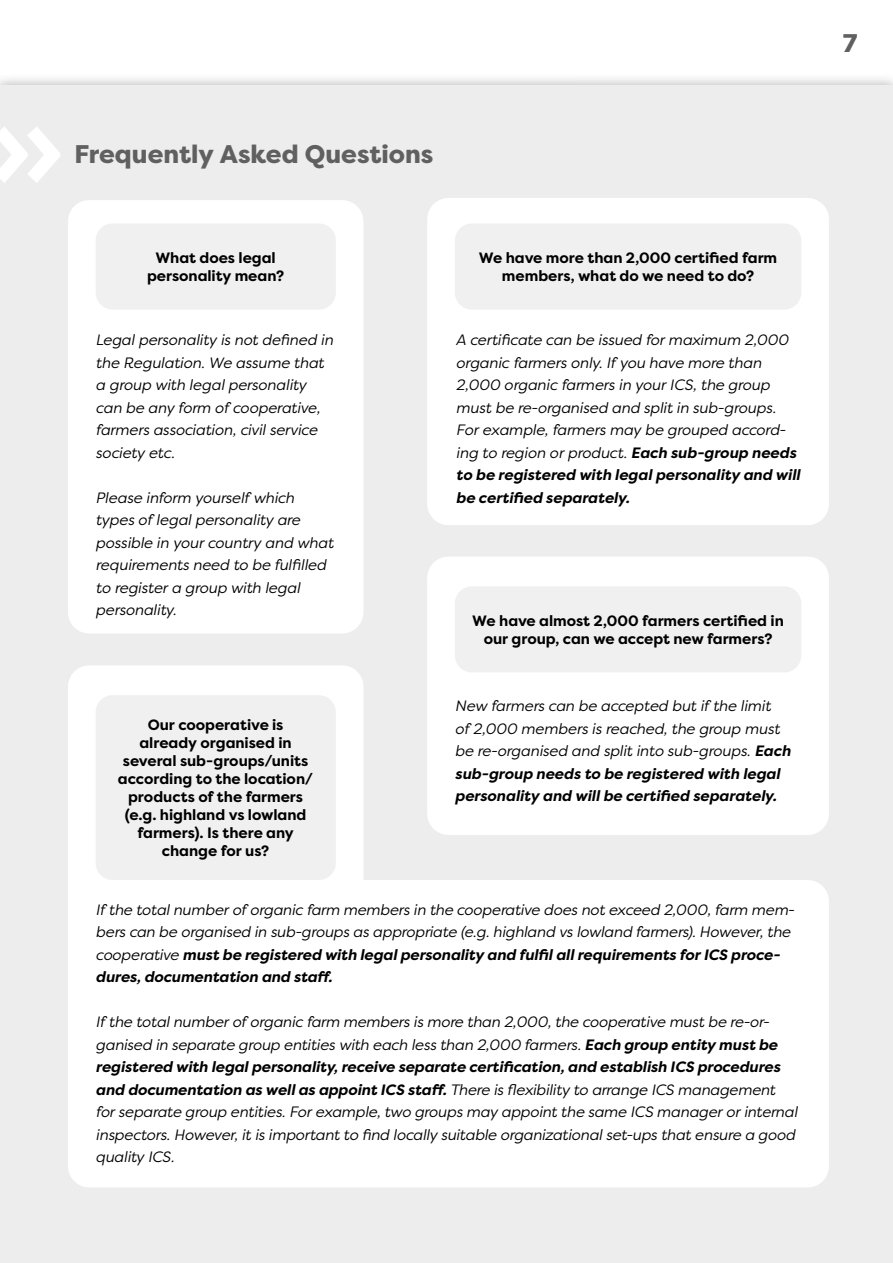
<style>
.page{position:relative;width:893px;height:1263px;background:#fff}
.page>*{position:absolute;margin:0;border:0;box-sizing:border-box;transform-origin:0 0}
.t1{font:800 25.5px "Filson Pro";color:#606060}
.t2{font:italic 15px/22.5px "Filson Pro";letter-spacing:-.01em;color:#000}
.t3{font:700 15px/18px "Filson Pro";letter-spacing:-.005em;color:#000;text-align:center}
.s1{font-weight:700}
</style>
<div class="page">
<div style="left:0;top:85px;width:893px;height:1178px;background:#ededed"></div>
<svg style="left:0;top:127px;width:60px;height:56px"></svg>
<div style="left:68px;top:200px;width:295px;height:434px;background:#fff;border-radius:21px"></div>
<div style="left:96px;top:223px;width:240px;height:87px;background:#f0f0f0;border-radius:17px"></div>
<div style="left:427px;top:198px;width:402px;height:327px;background:#fff;border-radius:21px"></div>
<div style="left:455px;top:223px;width:346px;height:87px;background:#f0f0f0;border-radius:17px"></div>
<div style="left:427px;top:557px;width:402px;height:278px;background:#fff;border-radius:21px"></div>
<div style="left:455px;top:586px;width:346px;height:86px;background:#f0f0f0;border-radius:17px"></div>
<div style="left:68px;top:665px;width:295px;height:453px;background:#fff;border-radius:21px"></div>
<div style="left:96px;top:695px;width:240px;height:185px;background:#f0f0f0;border-radius:17px"></div>
<div style="left:68px;top:880px;width:761px;height:307px;background:#fff;border-radius:21px"></div>
<h1 class="t1" style="left:74px;top:144px;width:361px">Frequently Asked Questions</h1>
<p class="t3" style="left:147px;top:250px;width:139px">What does legal personality mean?</p>
<p class="t2" style="left:96px;top:330px;width:239px">Legal personality is not defined in the Regulation. We assume that a group with legal personality can be any form of cooperative, farmers association, civil service society etc.</p>
<p class="t2" style="left:96px;top:487px;width:239px">Please inform yourself which types of legal personality are possible in your country and what requirements need to be fulfilled to register a group with legal personality.</p>
<p class="t3" style="left:118px;top:717px;width:197px">Our cooperative is already organised in several sub-groups/units according to the location/ products of the farmers (e.g. highland vs lowland farmers). Is there any change for us?</p>
<p class="t3" style="left:479px;top:250px;width:300px">We have more than 2,000 certified farm members, what do we need to do?</p>
<p class="t2" style="left:456px;top:330px;width:346px">A certificate can be issued for maximum 2,000 organic farmers only. If you have more than 2,000 organic farmers in your ICS, the group must be re-organised and split in sub-groups.<br>For example, farmers may be grouped accord&shy;ing to region or product. <span class="s1">Each sub-group needs to be registered with legal personality and will be certified separately.</span></p>
<p class="t3" style="left:472px;top:613px;width:313px">We have almost 2,000 farmers certified in our group, can we accept new farmers?</p>
<p class="t2" style="left:455px;top:696px;width:337px">New farmers can be accepted but if the limit<br>of 2,000 members is reached, the group must be re-organised and split into sub-groups. <span class="s1">Each sub-group needs to be registered with legal personality and will be certified separately.</span></p>
<p class="t2" style="left:96px;top:900px;width:700px">If the total number of organic farm members in the cooperative does not exceed 2,000, farm mem&shy;bers can be organised in sub-groups as appropriate (e.g. highland vs lowland farmers). However, the cooperative <span class="s1">must be registered with legal personality and fulfil all requirements for ICS proce&shy;dures, documentation and staff.</span></p>
<p class="t2" style="left:96px;top:1012px;width:703px">If the total number of organic farm members is more than 2,000, the cooperative must be re-or&shy;ganised in separate group entities with each less than 2,000 farmers. <span class="s1">Each group entity must be registered with legal personality, receive separate certification, and establish ICS procedures and documentation as well as appoint ICS staff.</span> There is flexibility to arrange ICS management for separate group entities. For example, two groups may appoint the same ICS manager or internal inspectors. However, it is important to find locally suitable organizational set-ups that ensure a good quality ICS.</p>
<h1 class="t1" style="left:843px;top:34px;width:16px">7</h1>
</div>
